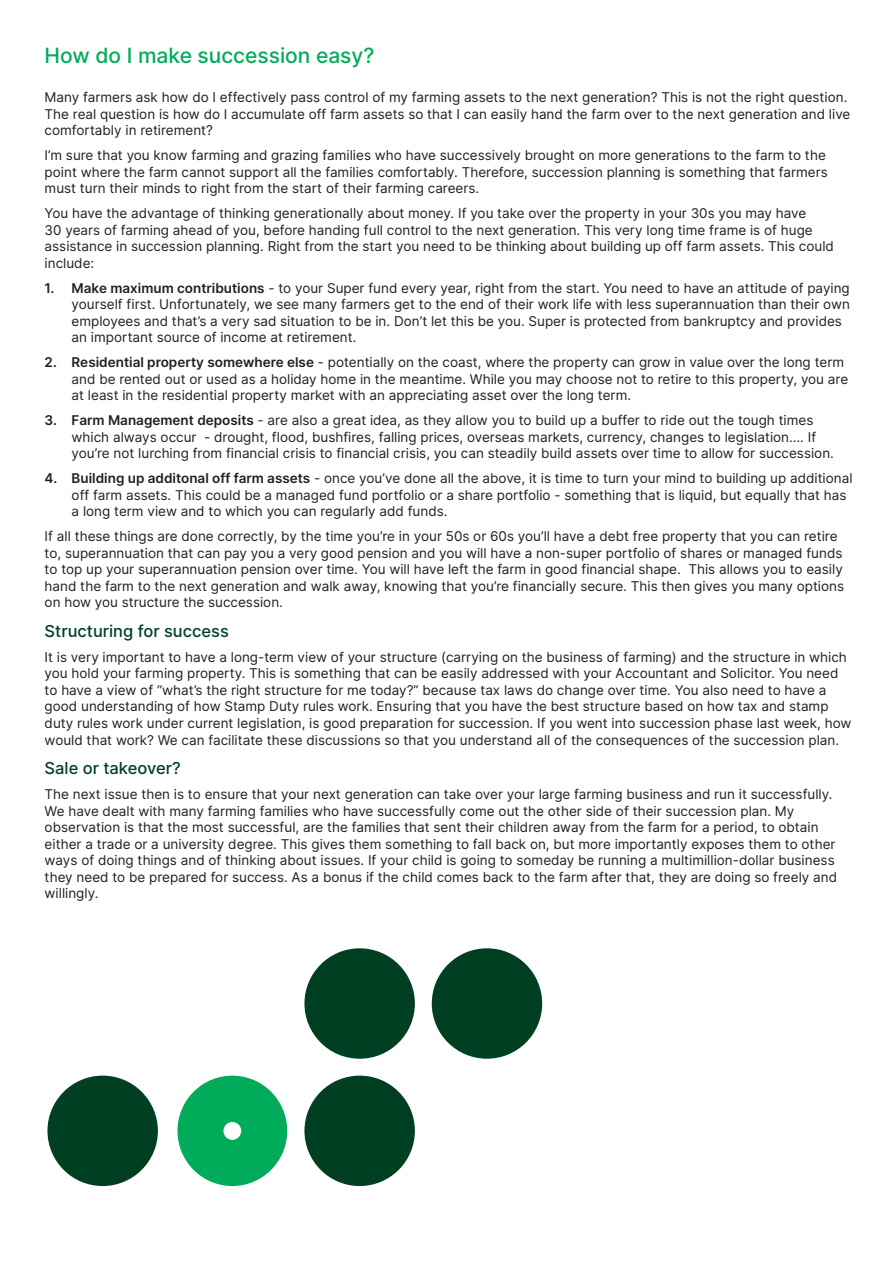
<style>
.page{position:relative;width:893px;height:1263px;background:#fff}
.page>*{position:absolute;margin:0;border:0;box-sizing:border-box;transform-origin:0 0}
.Heading_4{font:500 21px "Inter";color:#00ac59}
.Body_Copy{font:500 16.5px "Inter";color:#003f22}
.Body_Copy-2{font:13.5px/16.5px "Inter";color:#231f20}
.s1{font-weight:600}
</style>
<div class="page">
<svg style="left:177px;top:1075px;width:110px;height:111px"></svg>
<div style="left:304px;top:948px;width:111px;height:111px;background:#003f22;border-radius:50%"></div>
<div style="left:304px;top:1075px;width:111px;height:111px;background:#003f22;border-radius:50%"></div>
<div style="left:432px;top:948px;width:110px;height:111px;background:#003f22;border-radius:50%"></div>
<div style="left:47px;top:1075px;width:111px;height:111px;background:#003f22;border-radius:50%"></div>
<p class="Heading_4" style="left:45px;top:40px;width:331px">How do I make succession easy?</p>
<p class="Body_Copy-2" style="left:45px;top:89px;width:807px">Many farmers ask how do I effectively pass control of my farming assets to the next generation? This is not the right question.<br>The real question is how do I accumulate off farm assets so that I can easily hand the farm over to the next generation and live comfortably in retirement?</p>
<p class="Body_Copy-2" style="left:45px;top:147px;width:785px">I’m sure that you know farming and grazing families who have successively brought on more generations to the farm to the point where the farm cannot support all the families comfortably. Therefore, succession planning is something that farmers must turn their minds to right from the start of their farming careers.</p>
<p class="Body_Copy-2" style="left:45px;top:205px;width:791px">You have the advantage of thinking generationally about money. If you take over the property in your 30s you may have<br>30 years of farming ahead of you, before handing full control to the next generation. This very long time frame is of huge assistance in succession planning. Right from the start you need to be thinking about building up off farm assets. This could include:</p>
<p class="Body_Copy-2" style="left:72px;top:279px;width:780px;text-indent:-27px"><span class="s1">1. Make maximum contributions</span> - to your Super fund every year, right from the start. You need to have an attitude of paying yourself first. Unfortunately, we see many farmers get to the end of their work life with less superannuation than their own employees and that’s a very sad situation to be in. Don’t let this be you. Super is protected from bankruptcy and provides an important source of income at retirement.</p>
<p class="Body_Copy-2" style="left:72px;top:354px;width:778px;text-indent:-27px"><span class="s1">2. Residential property somewhere else</span> - potentially on the coast, where the property can grow in value over the long term and be rented out or used as a holiday home in the meantime. While you may choose not to retire to this property, you are at least in the residential property market with an appreciating asset over the long term.</p>
<p class="Body_Copy-2" style="left:72px;top:412px;width:764px;text-indent:-27px"><span class="s1">3. Farm Management deposits</span> - are also a great idea, as they allow you to build up a buffer to ride out the tough times which always occur - drought, flood, bushfires, falling prices, overseas markets, currency, changes to legislation…. If you’re not lurching from financial crisis to financial crisis, you can steadily build assets over time to allow for succession.</p>
<p class="Body_Copy-2" style="left:72px;top:470px;width:782px;text-indent:-27px"><span class="s1">4. Building up additonal off farm assets</span> - once you’ve done all the above, it is time to turn your mind to building up additional off farm assets. This could be a managed fund portfolio or a share portfolio - something that is liquid, but equally that has a long term view and to which you can regularly add funds.</p>
<p class="Body_Copy-2" style="left:45px;top:528px;width:801px">If all these things are done correctly, by the time you’re in your 50s or 60s you’ll have a debt free property that you can retire to, superannuation that can pay you a very good pension and you will have a non-super portfolio of shares or managed funds to top up your superannuation pension over time. You will have left the farm in good financial shape. This allows you to easily hand the farm to the next generation and walk away, knowing that you’re financially secure. This then gives you many options on how you structure the succession.</p>
<p class="Body_Copy" style="left:45px;top:619px;width:186px">Structuring for success</p>
<p class="Body_Copy-2" style="left:45px;top:648px;width:808px">It is very important to have a long-term view of your structure (carrying on the business of farming) and the structure in which you hold your farming property. This is something that can be easily addressed with your Accountant and Solicitor. You need to have a view of “what’s the right structure for me today?” because tax laws do change over time. You also need to have a good understanding of how Stamp Duty rules work. Ensuring that you have the best structure based on how tax and stamp duty rules work under current legislation, is good preparation for succession. If you went into succession phase last week, how would that work? We can facilitate these discussions so that you understand all of the consequences of the succession plan.</p>
<p class="Body_Copy" style="left:45px;top:756px;width:138px">Sale or takeover?</p>
<p class="Body_Copy-2" style="left:45px;top:785px;width:794px">The next issue then is to ensure that your next generation can take over your large farming business and run it successfully.<br>We have dealt with many farming families who have successfully come out the other side of their succession plan. My observation is that the most successful, are the families that sent their children away from the farm for a period, to obtain either a trade or a university degree. This gives them something to fall back on, but more importantly exposes them to other ways of doing things and of thinking about issues. If your child is going to someday be running a multimillion-dollar business they need to be prepared for success. As a bonus if the child comes back to the farm after that, they are doing so freely and willingly.</p>
</div>
